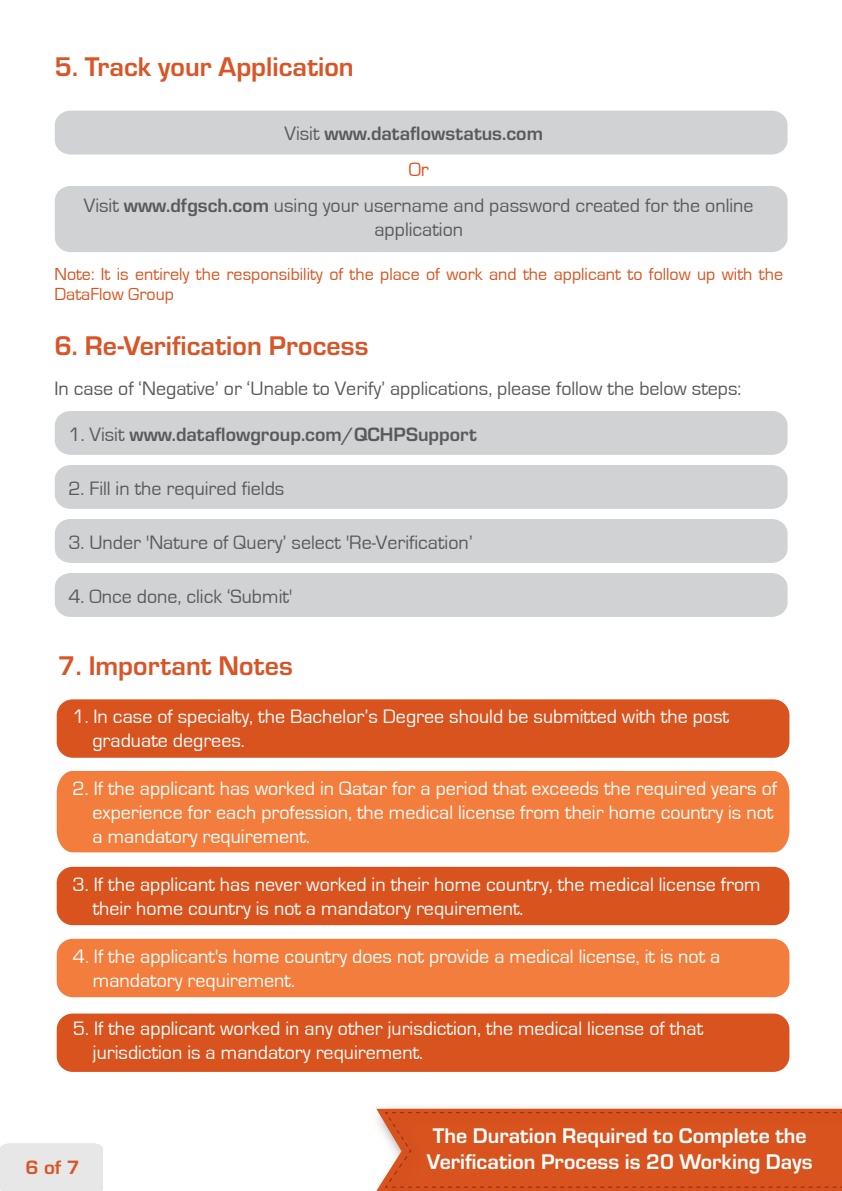
<style>
.page{position:relative;width:842px;height:1191px;background:#fff}
.page>*{position:absolute;margin:0;border:0;box-sizing:border-box;transform-origin:0 0}
.t1{font:700 28px "Eurostile";color:#d85527}
.t2{font:700 22px/26.4px "Eurostile";color:#fff}
.t3{font:20px/24px "Eurostile";color:#fff}
.t4{font:20px/36px "Eurostile";color:#595a5c;text-align:center}
.t5{font:20px "Eurostile";color:#58595b}
.t6{font:700 20px "Eurostile";color:#595a5c}
.t7{font:700 20px "Eurostile";color:#d85527;scale:1.05 1}
.t8{font:18px/20px "Eurostile";color:#d9531e}
.s1{font-weight:700}
.s2{color:#d9531e}
.s3{font-weight:400}
</style>
<div class="page">
<div style="left:55px;top:111px;width:732px;height:43px;background:#d1d2d3;border-radius:15px"></div>
<div style="left:55px;top:411px;width:732px;height:44px;background:#d1d2d3;border-radius:15px"></div>
<div style="left:55px;top:465px;width:732px;height:44px;background:#d1d2d3;border-radius:15px"></div>
<div style="left:55px;top:519px;width:732px;height:44px;background:#d1d2d3;border-radius:15px"></div>
<div style="left:55px;top:573px;width:732px;height:44px;background:#d1d2d3;border-radius:15px"></div>
<div style="left:55px;top:186px;width:732px;height:66px;background:#d1d2d3;border-radius:15px"></div>
<div style="left:57px;top:699px;width:732px;height:58px;background:#d9531e;border-radius:16px"></div>
<div style="left:57px;top:771px;width:732px;height:81px;background:#f27d3c"></div>
<div style="left:57px;top:866px;width:732px;height:59px;background:#d9531e;border-radius:16px"></div>
<div style="left:57px;top:938px;width:732px;height:59px;background:#f27d3c;border-radius:16px"></div>
<div style="left:57px;top:1013px;width:732px;height:59px;background:#d9531e;border-radius:16px"></div>
<div style="left:0;top:1143px;width:103px;height:48px;background:#e7e7e7"></div>
<svg style="left:376px;top:1108px;width:466px;height:83px;background:#d85725"></svg>
<h1 class="t1" style="left:54px;top:46px;width:301px">5. Track your Application</h1>
<p class="t4" style="left:84px;top:116px;width:671px">Visit <span class="s1">www.dataflowstatus.com<br></span><span class="s2">Or<br></span>Visit <span class="s1">www.dfgsch.com</span> using your username and password created for the online</p>
<p class="t4" style="left:374px;top:212px;width:90px">application</p>
<p class="t8" style="left:54px;top:264px;width:730px">Note: It is entirely the responsibility of the place of work and the applicant to follow up with the<br>DataFlow Group</p>
<h1 class="t1" style="left:54px;top:325px;width:316px">6. Re-Verification Process</h1>
<p class="t5" style="left:54px;top:377px;width:689px">In case of ‘Negative’ or ‘Unable to Verify’ applications, please follow the below steps:</p>
<p class="t6" style="left:68px;top:420px;width:410px"><span class="s3">1. Visit</span> www.dataflowgroup.com/QCHPSupport</p>
<p class="t4" style="left:68px;top:470px;width:217px">2. Fill in the required fields</p>
<p class="t4" style="left:68px;top:524px;width:406px">3. Under 'Nature of Query’ select 'Re-Verification’</p>
<p class="t4" style="left:68px;top:578px;width:225px">4. Once done, click ‘Submit'</p>
<h1 class="t1" style="left:58px;top:645px;width:236px">7. Important Notes</h1>
<p class="t3" style="left:92px;top:705px;width:638px;text-indent:-20px">1. In case of specialty, the Bachelor’s Degree should be submitted with the post graduate degrees.</p>
<p class="t3" style="left:93px;top:777px;width:686px;text-indent:-20px">2. If the applicant has worked in Qatar for a period that exceeds the required years of experience for each profession, the medical license from their home country is not a mandatory requirement.</p>
<p class="t3" style="left:93px;top:873px;width:670px;text-indent:-20px">3. If the applicant has never worked in their home country, the medical license from their home country is not a mandatory requirement.</p>
<p class="t3" style="left:93px;top:945px;width:629px;text-indent:-20px">4. If the applicant's home country does not provide a medical license, it is not a mandatory requirement.</p>
<p class="t3" style="left:93px;top:1017px;width:612px;text-indent:-20px">5. If the applicant worked in any other jurisdiction, the medical license of that jurisdiction is a mandatory requirement.</p>
<p class="t7" style="left:26px;top:1153px;width:53px">6 of 7</p>
<p class="t2" style="left:427px;top:1120px;width:387px">The Duration Required to Complete the<br>Verification Process is 20 Working Days</p>
</div>
